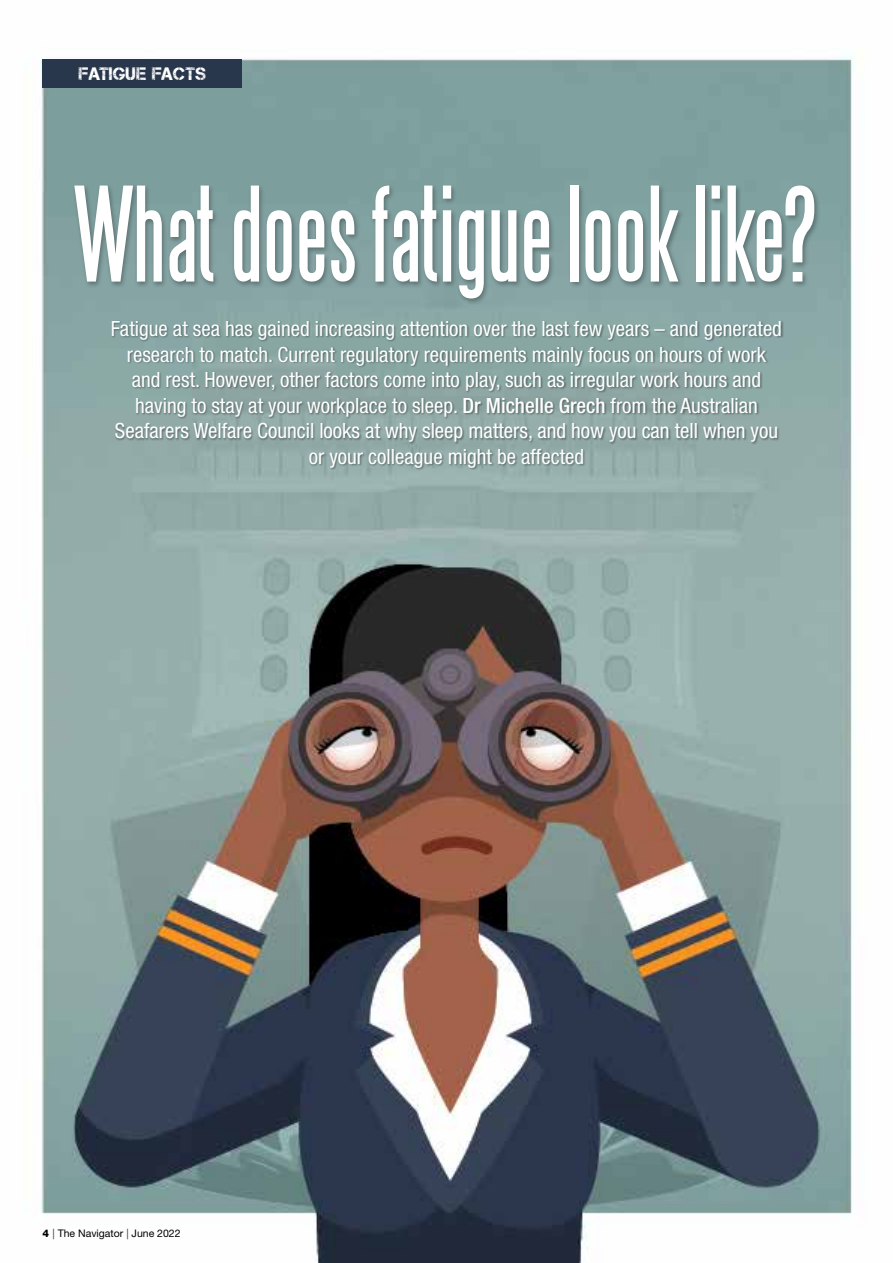
<style>
.page{position:relative;width:893px;height:1263px;background:#fff}
.page>*{position:absolute;margin:0;border:0;box-sizing:border-box;transform-origin:0 0}
.t1{font:120px "Steelfish";color:#fff}
.t2{font:condensed 21px/25.5px "Helvetica Neue LT Std";color:#fff;text-align:center}
.t3{font:18px "Captureit";color:#fff}
.t4{font:10.5px "Helvetica Neue LT Std";color:#000}
.s1{font-weight:500}
.s2{font-weight:800}
.s3{color:#29374c}
</style>
<div class="page">
<img style="left:40px;top:56px;width:814px;height:1207px">
<div style="left:43px;top:60px;width:199px;height:28px;background:#29374c"></div>
<div style="left:72px;top:183px;width:749px;height:123px;background:#000;opacity:.3"></div>
<div style="left:112px;top:321px;width:672px;height:149px;background:#000;opacity:.4"></div>
<p class="t3" style="left:79px;top:64px;width:129px">FATIGUE FACTS</p>
<h1 class="t1" style="left:74px;top:171px;width:746px">What does fatigue look like?</h1>
<p class="t2" style="left:111px;top:316px;width:673px">Fatigue at sea has gained increasing attention over the last few years – and generated research to match. Current regulatory requirements mainly focus on hours of work and rest. However, other factors come into play, such as irregular work hours and having to stay at your workplace to sleep. <span class="s1">Dr Michelle Grech</span> from the Australian Seafarers Welfare Council looks at why sleep matters, and how you can tell when you or your colleague might be affected</p>
<p class="t4" style="left:43px;top:1227px;width:140px"><span class="s2">4</span> <span class="s3">|</span> The Navigator <span class="s3">|</span> June 2022</p>
</div>
